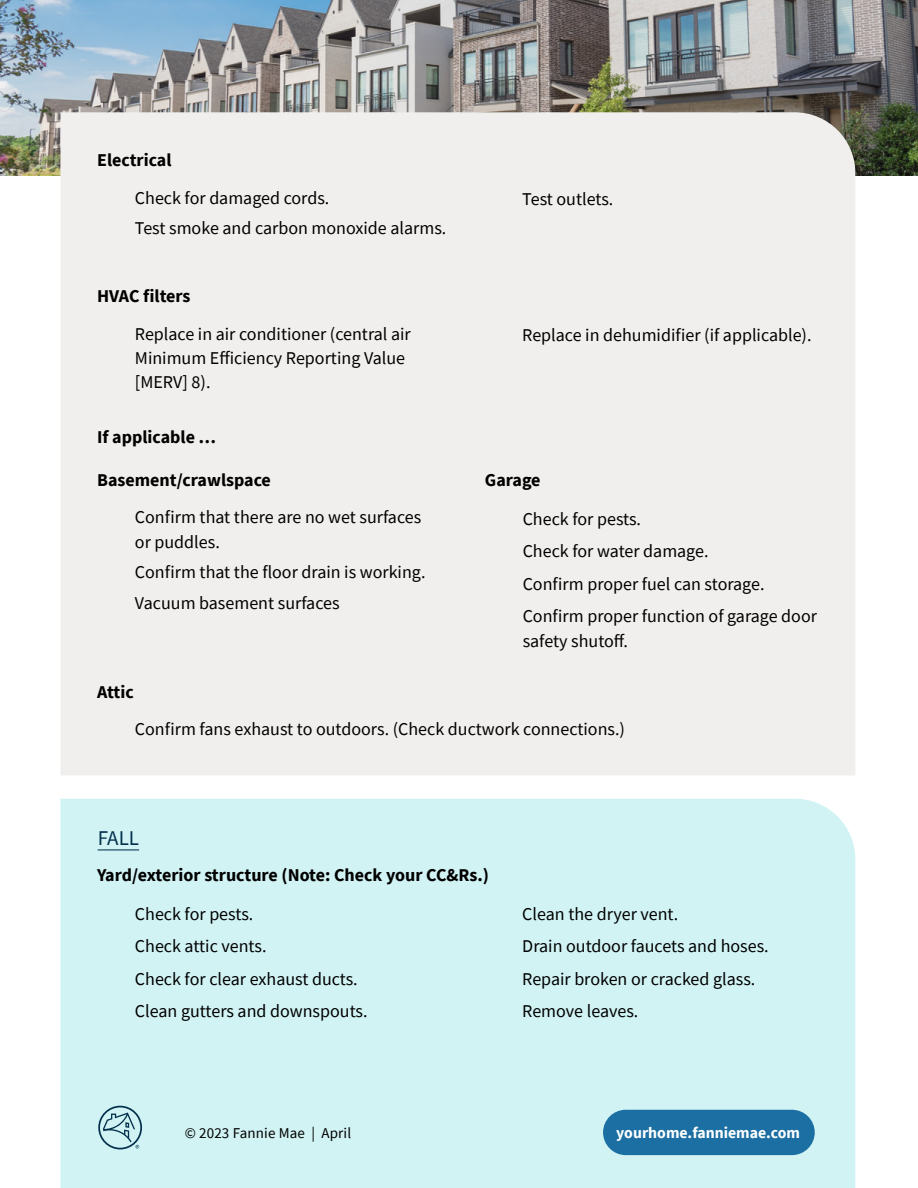
<style>
.page{position:relative;width:918px;height:1188px;background:#fff}
.page>*{position:absolute;margin:0;border:0;box-sizing:border-box;transform-origin:0 0}
.underline{font:21px "Source Sans Pro";color:#05314d}
.t1{font:18px/24px "Source Sans Pro";color:#000}
.t2{font:700 18px "Source Sans Pro";color:#000}
.t3{font:700 15.75px "Source Sans Pro";color:#fff}
.t4{font:15px "Source Sans Pro";letter-spacing:.01em;color:#000}
</style>
<div class="page">
<img style="left:0;top:0;width:918px;height:176px">
<div style="left:60px;top:799px;width:795px;height:389px;background:#d1f3f4"></div>
<div style="left:60px;top:112px;width:795px;height:663px;background:#f1efed"></div>
<div style="left:603px;top:1110px;width:212px;height:45px;background:#1c6fa3;border-radius:23px"></div>
<hr style="left:98px;top:849px;width:41px;height:1px;background:#05314d">
<svg style="left:98px;top:1106px;width:44px;height:43px"></svg>
<p class="t2" style="left:97px;top:148px;width:76px">Electrical</p>
<p class="t1" style="left:135px;top:186px;width:196px">Check for damaged cords.</p>
<p class="t1" style="left:135px;top:216px;width:313px">Test smoke and carbon monoxide alarms.</p>
<p class="t2" style="left:97px;top:284px;width:95px">HVAC filters</p>
<p class="t1" style="left:135px;top:322px;width:277px">Replace in air conditioner (central air<br>Minimum Efficiency Reporting Value [MERV] 8).</p>
<p class="t2" style="left:97px;top:424px;width:121px">If applicable …</p>
<p class="t2" style="left:97px;top:468px;width:175px">Basement/crawlspace</p>
<p class="t1" style="left:135px;top:505px;width:288px">Confirm that there are no wet surfaces or puddles.</p>
<p class="t1" style="left:135px;top:560px;width:292px">Confirm that the floor drain is working.</p>
<p class="t1" style="left:135px;top:591px;width:206px">Vacuum basement surfaces</p>
<p class="t2" style="left:97px;top:680px;width:38px">Attic</p>
<p class="t1" style="left:522px;top:187px;width:93px">Test outlets.</p>
<p class="t1" style="left:522px;top:323px;width:291px">Replace in dehumidifier (if applicable).</p>
<p class="t2" style="left:485px;top:468px;width:57px">Garage</p>
<p class="t1" style="left:523px;top:507px;width:120px">Check for pests.</p>
<p class="t1" style="left:523px;top:539px;width:187px">Check for water damage.</p>
<p class="t1" style="left:523px;top:571px;width:243px">Confirm proper fuel can storage.</p>
<p class="t1" style="left:523px;top:603px;width:296px;line-height:25.5px">Confirm proper function of garage door safety shutoff.</p>
<p class="t1" style="left:135px;top:717px;width:492px">Confirm fans exhaust to outdoors. (Check ductwork connections.)</p>
<p class="underline" style="left:98px;top:825px;width:43px">FALL</p>
<p class="t2" style="left:97px;top:863px;width:394px">Yard/exterior structure (Note: Check your CC&amp;Rs.)</p>
<p class="t1" style="left:135px;top:902px;width:120px">Check for pests.</p>
<p class="t1" style="left:135px;top:934px;width:133px">Check attic vents.</p>
<p class="t1" style="left:135px;top:967px;width:224px">Check for clear exhaust ducts.</p>
<p class="t1" style="left:135px;top:999px;width:234px">Clean gutters and downspouts.</p>
<p class="t1" style="left:522px;top:902px;width:158px">Clean the dryer vent.</p>
<p class="t1" style="left:522px;top:934px;width:248px">Drain outdoor faucets and hoses.</p>
<p class="t1" style="left:522px;top:966px;width:235px">Repair broken or cracked glass.</p>
<p class="t1" style="left:522px;top:999px;width:118px">Remove leaves.</p>
<p class="t4" style="left:185px;top:1123px;width:168px">© 2023 Fannie Mae | April</p>
<p class="t3" style="left:616px;top:1122px;width:185px">yourhome.fanniemae.com</p>
</div>
